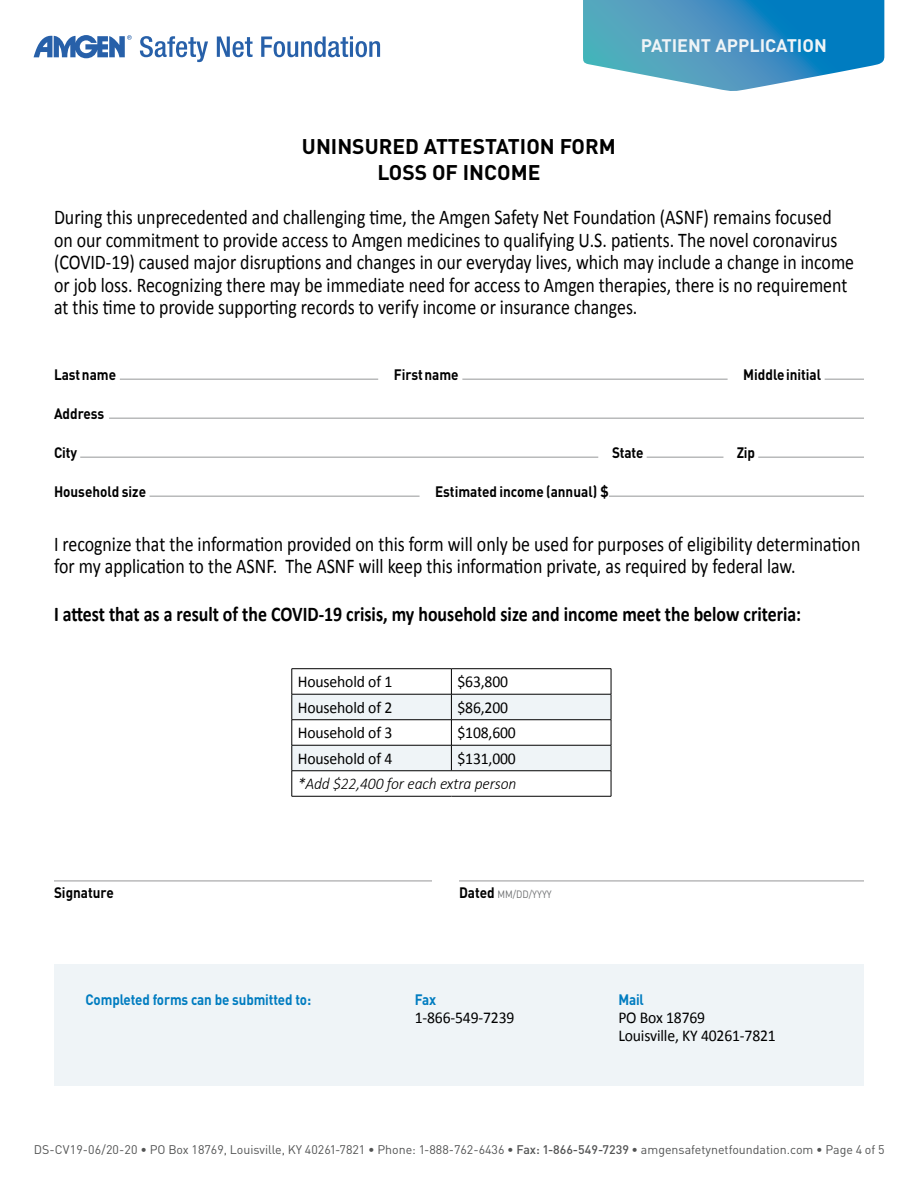
<style>
.page{position:relative;width:918px;height:1188px;background:#fff}
.page>*{position:absolute;margin:0;border:0;box-sizing:border-box;transform-origin:0 0}
.t1{font:21px/22.5px "Calibri";color:#000;scale:.85 1}
.t2{font:700 21px "Calibri";color:#000;scale:.85 1}
.t3{font:700 21px/25.2px "DIN";color:#000;text-align:center}
.t4{font:700 18px "DIN";color:#eff4f7}
.t5{font:16.5px/18px "Calibri";letter-spacing:-.01em;color:#000;scale:.95 1}
.t6{font:italic 300 16.5px "Calibri";letter-spacing:-.01em;color:#000;scale:.95 1}
.t7{font:700 15px "DIN";color:#000;scale:.9 1}
.t8{font:700 15px "DIN";letter-spacing:-.01em;color:#007cc0;scale:.89 1}
.t9{font:12.3px "DIN";color:#535454}
.t10{font:10.5px "DIN";color:#6d6f71;scale:.9 1}
.s1{font-weight:700;font-size:15px;color:#000}
.s2{font-weight:500}
</style>
<div class="page">
<div style="left:54px;top:964px;width:810px;height:122px;background:#eff4f7"></div>
<svg style="left:583px;top:0;width:301px;height:91px"></svg>
<svg style="left:34px;top:35px;width:98px;height:23px"></svg>
<svg style="left:140px;top:36px;width:68px;height:26px"></svg>
<svg style="left:217px;top:37px;width:36px;height:20px"></svg>
<svg style="left:261px;top:36px;width:119px;height:21px"></svg>
<hr style="left:120px;top:379px;width:258px;height:1px;background:#969798">
<hr style="left:462px;top:379px;width:266px;height:1px;background:#969798">
<hr style="left:825px;top:379px;width:39px;height:1px;background:#969798">
<hr style="left:109px;top:418px;width:755px;height:1px;background:#969798">
<hr style="left:80px;top:457px;width:518px;height:1px;background:#969798">
<hr style="left:647px;top:457px;width:76px;height:1px;background:#969798">
<hr style="left:758px;top:457px;width:106px;height:1px;background:#969798">
<hr style="left:150px;top:496px;width:270px;height:1px;background:#969798">
<hr style="left:609px;top:496px;width:255px;height:1px;background:#969798">
<hr style="left:54px;top:881px;width:378px;height:1px;background:#969798">
<hr style="left:459px;top:881px;width:405px;height:1px;background:#969798">
<hr style="left:292px;top:796px;width:159px;height:1px;background:#000">
<hr style="left:451px;top:796px;width:160px;height:1px;background:#000">
<hr style="left:292px;top:668px;width:159px;height:1px;background:#000">
<hr style="left:451px;top:668px;width:160px;height:1px;background:#000">
<svg style="left:292px;top:669px;width:320px;height:127px"></svg>
<hr style="left:292px;top:694px;width:159px;height:1px;background:#000">
<hr style="left:451px;top:694px;width:160px;height:1px;background:#000">
<p class="t4" style="left:641px;top:33px;width:188px">PATIENT APPLICATION</p>
<p class="t3" style="left:302px;top:133px;width:315px">UNINSURED ATTESTATION FORM<br>LOSS OF INCOME</p>
<p class="t1" style="left:54px;top:205px;width:943px">During this unprecedented and challenging time, the Amgen Safety Net Foundation (ASNF) remains focused on our commitment to provide access to Amgen medicines to qualifying U.S. patients. The novel coronavirus (COVID-19) caused major disruptions and changes in our everyday lives, which may include a change in income or job loss. Recognizing there may be immediate need for access to Amgen therapies, there is no requirement at this time to provide supporting records to verify income or insurance changes.</p>
<p class="t7" style="left:54px;top:364px;width:71px">Lastname</p>
<p class="t7" style="left:394px;top:364px;width:74px">Firstname</p>
<p class="t7" style="left:743px;top:364px;width:88px">Middleinitial</p>
<p class="t7" style="left:54px;top:403px;width:57px">Address</p>
<p class="t7" style="left:54px;top:442px;width:27px">City</p>
<p class="t7" style="left:612px;top:442px;width:36px">State</p>
<p class="t7" style="left:737px;top:442px;width:22px">Zip</p>
<p class="t7" style="left:54px;top:481px;width:104px">Household size</p>
<p class="t7" style="left:435px;top:481px;width:195px">Estimated income (annual) $</p>
<p class="t1" style="left:54px;top:531px;width:950px">I recognize that the information provided on this form will only be used for purposes of eligibility determination for my application to the ASNF. The ASNF will keep this information private, as required by federal law.</p>
<p class="t2" style="left:54px;top:601px;width:881px">I attest that as a result of the COVID-19 crisis, my household size and income meet the below criteria:</p>
<p class="t5" style="left:298px;top:672px;width:101px">Household of 1</p>
<p class="t5" style="left:457px;top:672px;width:55px">$63,800</p>
<p class="t5" style="left:298px;top:697px;width:101px">Household of 2</p>
<p class="t5" style="left:457px;top:697px;width:55px">$86,200</p>
<p class="t5" style="left:298px;top:723px;width:101px">Household of 3</p>
<p class="t5" style="left:457px;top:723px;width:63px">$108,600</p>
<p class="t5" style="left:298px;top:748px;width:101px">Household of 4</p>
<p class="t5" style="left:457px;top:748px;width:63px">$131,000</p>
<p class="t6" style="left:298px;top:773px;width:232px">*Add $22,400 for each extra person</p>
<p class="t7" style="left:54px;top:883px;width:68px">Signature</p>
<p class="t10" style="left:459px;top:887px;width:105px"><span class="s1">Dated</span> MM/DD/YYYY</p>
<p class="t8" style="left:86px;top:990px;width:255px">Completed forms can be submitted to:</p>
<p class="t8" style="left:415px;top:990px;width:25px">Fax</p>
<p class="t5" style="left:415px;top:1008px;width:107px">1-866-549-7239</p>
<p class="t8" style="left:618px;top:990px;width:30px">Mail</p>
<p class="t5" style="left:618px;top:1008px;width:167px">PO Box 18769<br>Louisville, KY 40261-7821</p>
<p class="t9" style="left:34px;top:1142px;width:852px">DS-CV19-06/20-20 • PO Box 18769, Louisville, KY 40261-7821 • Phone: 1-888-762-6436 • <span class="s2">Fax: 1-866-549-7239</span> • amgensafetynetfoundation.com • Page 4 of 5</p>
</div>
